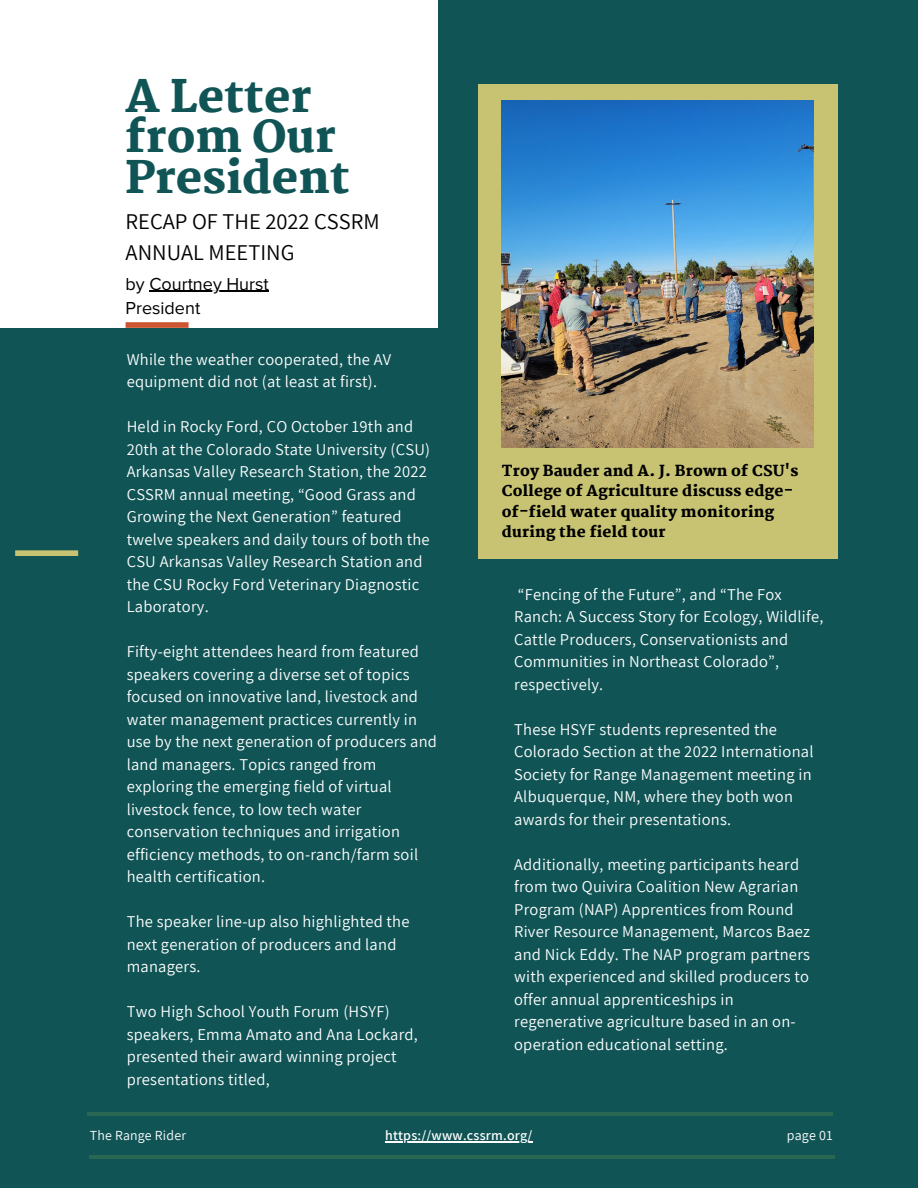
<style>
.page{position:relative;width:918px;height:1188px;background:#105456}
.page>*{position:absolute;margin:0;border:0;box-sizing:border-box;transform-origin:0 0}
.t1{font:800 44.1px/40.5px "Martel";color:#105456}
.t2{font:22.5px/31.5px "Assistant";color:#000}
.t3{font:18px/24.8px "Proxima Nova";color:#000}
.t4{font:16.5px/22.5px "Assistant";letter-spacing:.015em;color:#fff}
.t5{font:800 15px/20.2px "Martel";letter-spacing:.015em;color:#000}
.t6{font:600 13.95px "Assistant";letter-spacing:.015em;color:#fff}
.t7{font:13.95px "Assistant";letter-spacing:.015em;color:#fff}
.t8{font:13.8px "Assistant";letter-spacing:.015em;color:#fff}
</style>
<div class="page">
<div style="left:0;top:0;width:437px;height:327px;background:#fff"></div>
<div style="left:478px;top:84px;width:360px;height:475px;background:#c8c372"></div>
<img style="left:502px;top:101px;width:311px;height:346px">
<div style="left:15px;top:550px;width:63px;height:6px;background:#c8c372"></div>
<hr style="left:87px;top:1112px;width:746px;height:4px;background:#2a6753">
<hr style="left:89px;top:1155px;width:746px;height:4px;background:#2a6753">
<hr style="left:149px;top:291px;width:120px;height:1px;background:#000">
<div style="left:126px;top:322px;width:63px;height:6px;background:#cc5430"></div>
<hr style="left:385px;top:1141px;width:148px;height:2px;background:#fff">
<h1 class="t1" style="left:126px;top:76px;width:226px">A Letter from Our<br>President</h1>
<h2 class="t2" style="left:126px;top:205px;width:256px">RECAP OF THE 2022 CSSRM<br>ANNUAL MEETING</h2>
<p class="t3" style="left:126px;top:272px;width:145px">by Courtney Hurst<br>President</p>
<p class="t4" style="left:127px;top:347px;width:266px">While the weather cooperated, the AV equipment did not (at least at first).</p>
<p class="t4" style="left:127px;top:415px;width:305px">Held in Rocky Ford, CO October 19th and 20th at the Colorado State University (CSU)<br>Arkansas Valley Research Station, the 2022<br>CSSRM annual meeting, “Good Grass and Growing the Next Generation” featured twelve speakers and daily tours of both the CSU Arkansas Valley Research Station and the CSU Rocky Ford Veterinary Diagnostic Laboratory.</p>
<p class="t4" style="left:127px;top:640px;width:312px">Fifty-eight attendees heard from featured speakers covering a diverse set of topics focused on innovative land, livestock and water management practices currently in use by the next generation of producers and land managers. Topics ranged from exploring the emerging field of virtual livestock fence, to low tech water conservation techniques and irrigation efficiency methods, to on-ranch/farm soil health certification.</p>
<p class="t4" style="left:127px;top:910px;width:284px">The speaker line-up also highlighted the next generation of producers and land managers.</p>
<p class="t4" style="left:127px;top:1000px;width:293px">Two High School Youth Forum (HSYF) speakers, Emma Amato and Ana Lockard, presented their award winning project presentations titled,</p>
<p class="t5" style="left:502px;top:461px;width:298px">Troy Bauder and A. J. Brown of CSU's<br>College of Agriculture discuss edge&shy;of-field water quality monitoring during the field tour</p>
<p class="t4" style="left:514px;top:582px;width:311px">“Fencing of the Future”, and “The Fox Ranch: A Success Story for Ecology, Wildlife, Cattle Producers, Conservationists and Communities in Northeast Colorado”, respectively.</p>
<p class="t4" style="left:514px;top:717px;width:301px">These HSYF students represented the Colorado Section at the 2022 International Society for Range Management meeting in Albuquerque, NM, where they both won awards for their presentations.</p>
<p class="t4" style="left:514px;top:852px;width:297px">Additionally, meeting participants heard from two Quivira Coalition New Agrarian Program (NAP) Apprentices from Round River Resource Management, Marcos Baez and Nick Eddy. The NAP program partners with experienced and skilled producers to offer annual apprenticeships in regenerative agriculture based in an on&shy;operation educational setting.</p>
<p class="t6" style="left:385px;top:1126px;width:149px">https://www.cssrm.org/</p>
<p class="t8" style="left:90px;top:1126px;width:98px">The Range Rider</p>
<p class="t7" style="left:787px;top:1126px;width:47px">page 01</p>
</div>
